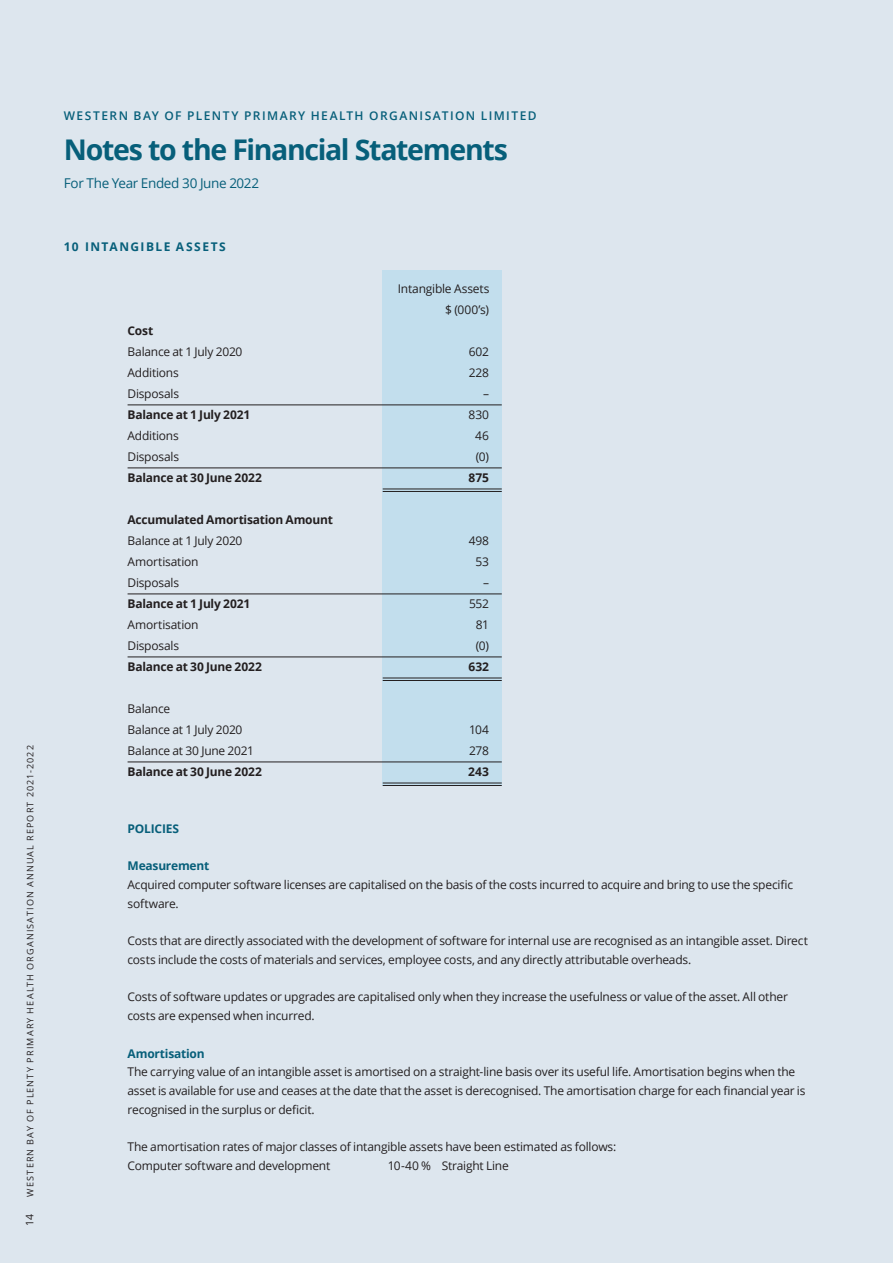
<style>
.page{position:relative;width:893px;height:1263px;background:#dde6ee}
.page>*{position:absolute;margin:0;border:0;box-sizing:border-box;transform-origin:0 0}
.Heading{font:700 28.5px "Open Sans";letter-spacing:-.045em;color:#075f7a}
.Body_text___no_inden{font:13.5px "Open Sans";letter-spacing:-.025em;color:#075f7a}
.Financial_notes{font:12px/18.8px "Open Sans";letter-spacing:-.02em;color:#231f20}
.Financials_short{font:12px "Open Sans";letter-spacing:-.02em;color:#231f20}
.Financials_short-2{font:700 12px "Open Sans";letter-spacing:-.02em;color:#231f20}
.Financials_underline{font:12px "Open Sans";letter-spacing:-.02em;color:#231f20}
.Financial_short_doub{font:700 12px "Open Sans";letter-spacing:-.02em;color:#231f20}
.Subhead{font:600 12px "Open Sans";letter-spacing:.12em;color:#075f7a}
.Fin_notes_small_subh{font:700 12px "Open Sans";letter-spacing:-.02em;color:#075f7a}
.Fin_notes_subhead{font:700 12px "Open Sans";letter-spacing:.12em;color:#075f7a}
.t1{font:10.5px "Open Sans";color:#231f20}
.t2{font:9px "Open Sans";letter-spacing:.13em;color:#231f20}
</style>
<div class="page">
<div style="left:382px;top:270px;width:120px;height:516px;background:#c2deed"></div>
<hr style="left:128px;top:405px;width:374px;height:1px;background:#231f20">
<hr style="left:128px;top:468px;width:374px;height:1px;background:#231f20">
<hr style="left:383px;top:489px;width:119px;height:1px;background:#231f20">
<hr style="left:383px;top:491px;width:119px;height:1px;background:#231f20">
<hr style="left:128px;top:594px;width:374px;height:1px;background:#231f20">
<hr style="left:128px;top:657px;width:374px;height:1px;background:#231f20">
<hr style="left:383px;top:678px;width:119px;height:1px;background:#231f20">
<hr style="left:383px;top:680px;width:119px;height:1px;background:#231f20">
<hr style="left:128px;top:762px;width:374px;height:1px;background:#231f20">
<hr style="left:383px;top:783px;width:119px;height:1px;background:#231f20">
<hr style="left:383px;top:785px;width:119px;height:1px;background:#231f20">
<p class="t2" style="left:24px;top:1197px;width:453px;rotate:-90deg">WESTERN BAY OF PLENTY PRIMARY HEALTH ORGANISATION ANNUAL REPORT 2021-2022</p>
<p class="t1" style="left:23px;top:1226px;width:14px;rotate:-90deg">14</p>
<p class="Subhead" style="left:64px;top:107px;width:474px">WESTERN BAY OF PLENTY PRIMARY HEALTH ORGANISATION LIMITED</p>
<p class="Heading" style="left:64px;top:130px;width:446px">Notes to the Financial Statements</p>
<p class="Body_text___no_inden" style="left:64px;top:173px;width:197px">For The Year Ended 30 June 2022</p>
<p class="Fin_notes_subhead" style="left:64px;top:238px;width:164px">10 INTANGIBLE ASSETS</p>
<p class="Financials_short" style="left:398px;top:281px;width:93px">Intangible Assets</p>
<p class="Financials_short" style="left:445px;top:302px;width:45px">$ (000’s)</p>
<p class="Financials_short-2" style="left:128px;top:322px;width:27px">Cost</p>
<p class="Financials_short" style="left:128px;top:344px;width:116px">Balance at 1 July 2020</p>
<p class="Financials_short" style="left:469px;top:344px;width:22px">602</p>
<p class="Financials_short" style="left:128px;top:365px;width:53px">Additions</p>
<p class="Financials_short" style="left:469px;top:365px;width:22px">228</p>
<p class="Financials_underline" style="left:128px;top:386px;width:53px">Disposals</p>
<p class="Financials_underline" style="left:483px;top:386px;width:7px">–</p>
<p class="Financials_short-2" style="left:128px;top:406px;width:124px">Balance at 1 July 2021</p>
<p class="Financials_short" style="left:469px;top:407px;width:22px">830</p>
<p class="Financials_short" style="left:128px;top:428px;width:53px">Additions</p>
<p class="Financials_short" style="left:475px;top:428px;width:15px">46</p>
<p class="Financials_underline" style="left:128px;top:449px;width:53px">Disposals</p>
<p class="Financials_underline" style="left:476px;top:449px;width:15px">(0)</p>
<p class="Financial_short_doub" style="left:128px;top:469px;width:136px">Balance at 30 June 2022</p>
<p class="Financial_short_doub" style="left:469px;top:469px;width:22px">875</p>
<p class="Financials_short-2" style="left:128px;top:511px;width:207px">Accumulated Amortisation Amount</p>
<p class="Financials_short" style="left:128px;top:533px;width:116px">Balance at 1 July 2020</p>
<p class="Financials_short" style="left:469px;top:533px;width:22px">498</p>
<p class="Financials_short" style="left:128px;top:554px;width:72px">Amortisation</p>
<p class="Financials_short" style="left:475px;top:554px;width:15px">53</p>
<p class="Financials_underline" style="left:128px;top:575px;width:53px">Disposals</p>
<p class="Financials_underline" style="left:483px;top:575px;width:7px">–</p>
<p class="Financials_short-2" style="left:128px;top:595px;width:124px">Balance at 1 July 2021</p>
<p class="Financials_short" style="left:469px;top:596px;width:21px">552</p>
<p class="Financials_short" style="left:128px;top:617px;width:72px">Amortisation</p>
<p class="Financials_short" style="left:476px;top:617px;width:15px">81</p>
<p class="Financials_underline" style="left:128px;top:638px;width:53px">Disposals</p>
<p class="Financials_underline" style="left:476px;top:638px;width:15px">(0)</p>
<p class="Financial_short_doub" style="left:128px;top:658px;width:136px">Balance at 30 June 2022</p>
<p class="Financial_short_doub" style="left:468px;top:658px;width:22px">632</p>
<p class="Financials_short" style="left:128px;top:701px;width:44px">Balance</p>
<p class="Financials_short" style="left:128px;top:722px;width:116px">Balance at 1 July 2020</p>
<p class="Financials_short" style="left:469px;top:722px;width:21px">104</p>
<p class="Financials_underline" style="left:128px;top:743px;width:128px">Balance at 30 June 2021</p>
<p class="Financials_underline" style="left:469px;top:743px;width:21px">278</p>
<p class="Financial_short_doub" style="left:128px;top:763px;width:136px">Balance at 30 June 2022</p>
<p class="Financial_short_doub" style="left:468px;top:763px;width:22px">243</p>
<p class="Fin_notes_small_subh" style="left:128px;top:820px;width:53px">POLICIES</p>
<p class="Fin_notes_small_subh" style="left:128px;top:857px;width:83px">Measurement</p>
<p class="Financial_notes" style="left:128px;top:875px;width:667px">Acquired computer software licenses are capitalised on the basis of the costs incurred to acquire and bring to use the specific software.</p>
<p class="Financial_notes" style="left:128px;top:931px;width:682px">Costs that are directly associated with the development of software for internal use are recognised as an intangible asset. Direct costs include the costs of materials and services, employee costs, and any directly attributable overheads.</p>
<p class="Financial_notes" style="left:128px;top:987px;width:662px">Costs of software updates or upgrades are capitalised only when they increase the usefulness or value of the asset. All other costs are expensed when incurred.</p>
<p class="Fin_notes_small_subh" style="left:128px;top:1045px;width:79px">Amortisation</p>
<p class="Financial_notes" style="left:128px;top:1062px;width:679px">The carrying value of an intangible asset is amortised on a straight-line basis over its useful life. Amortisation begins when the asset is available for use and ceases at the date that the asset is derecognised. The amortisation charge for each financial year is recognised in the surplus or deficit.</p>
<p class="Financial_notes" style="left:128px;top:1137px;width:490px">The amortisation rates of major classes of intangible assets have been estimated as follows:</p>
<p class="Financial_notes" style="left:128px;top:1156px;width:204px">Computer software and development</p>
<p class="Financial_notes" style="left:388px;top:1156px;width:123px">10-40 % Straight Line</p>
</div>
